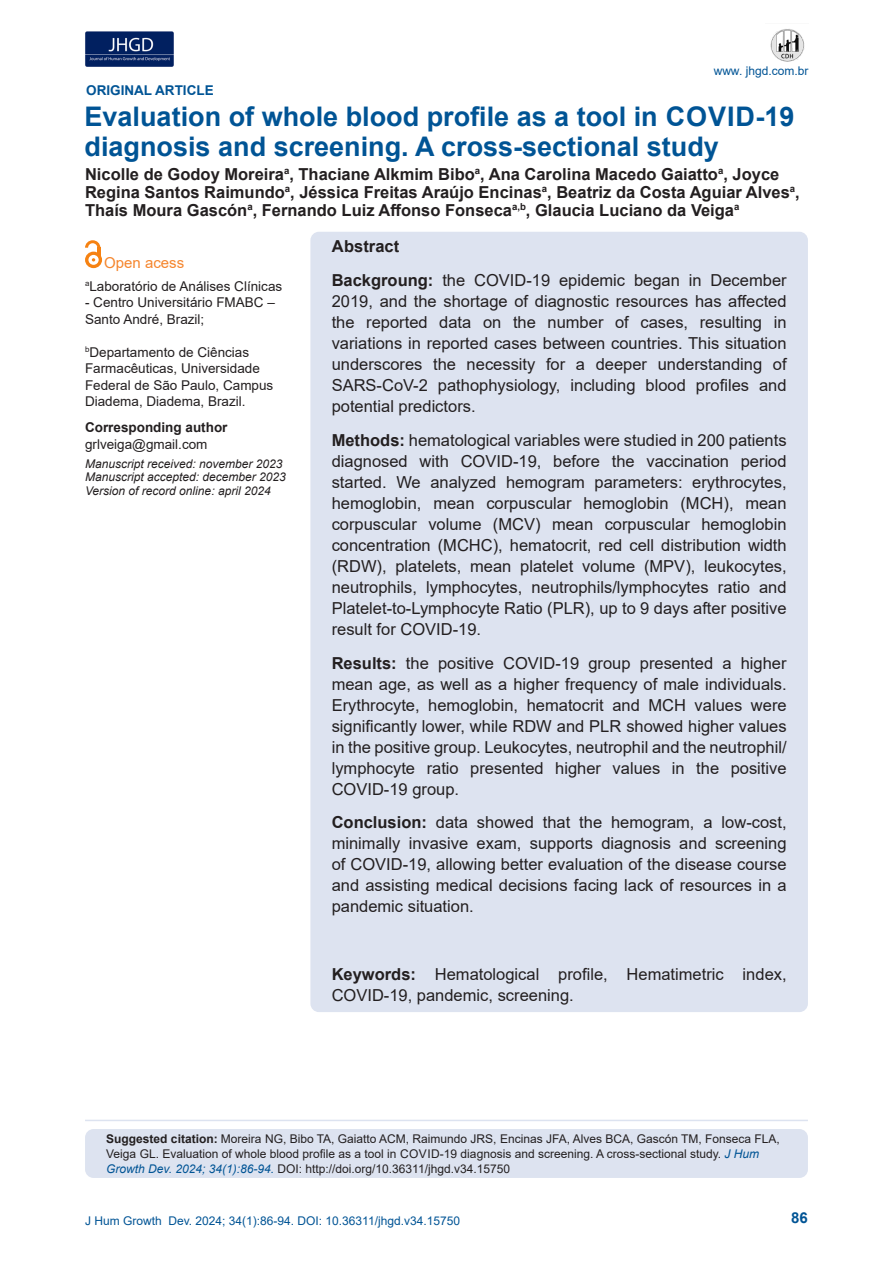
<style>
.page{position:relative;width:893px;height:1263px;background:#fff}
.page>*{position:absolute;margin:0;border:0;box-sizing:border-box;transform-origin:0 0}
.Título_4{font:700 27px/30px "Arial";color:#005495}
.t1{font:16.5px/21px "Arial";color:#231f20;text-align:justify}
.t2{font:700 16.5px/18px "Arial";color:#231f20}
.t3{font:15px "Arial";color:#f5862e}
.t4{font:700 15px "Arial";color:#005495}
.t5{font:13.5px/16.5px "Arial";color:#231f20}
.t6{font:700 13.5px "Arial";color:#231f20}
.t7{font:700 13.5px "Arial";color:#005495}
.t8{font:12px/15px "Arial";color:#231f20}
.t9{font:italic 12px "Arial";color:#231f20}
.t10{font:12px "Arial";color:#005495}
.s1{font-weight:700}
.s2{font-style:italic;color:#005495}
</style>
<div class="page">
<img style="left:85px;top:31px;width:89px;height:35px">
<img style="left:770px;top:29px;width:35px;height:33px">
<div style="left:310px;top:232px;width:498px;height:780px;background:#dde3f0;border-radius:9px"></div>
<div style="left:85px;top:1129px;width:723px;height:49px;background:#dde3f0;border-radius:9px"></div>
<div style="left:85px;top:252px;width:17px;height:16px;background:#f68212;border-radius:50%"></div>
<svg style="left:88px;top:255px;width:11px;height:10px"></svg>
<svg style="left:85px;top:240px;width:15px;height:21px"></svg>
<hr style="left:85px;top:1120px;width:723px;height:1px;background:#dde3f0">
<p class="t7" style="left:86px;top:81px;width:129px">ORIGINAL ARTICLE</p>
<p class="t10" style="left:714px;top:62px;width:96px">www. jhgd.com.br</p>
<p class="Título_4" style="left:85px;top:102px;width:711px">Evaluation of whole blood profile as a tool in COVID-19 diagnosis and screening. A cross-sectional study</p>
<p class="t2" style="left:85px;top:165px;width:716px">Nicolle de Godoy Moreira<sup>a</sup>, Thaciane Alkmim Bibo<sup>a</sup>, Ana Carolina Macedo Gaiatto<sup>a</sup>, Joyce<br>Regina Santos Raimundo<sup>a</sup>, Jéssica Freitas Araújo Encinas<sup>a</sup>, Beatriz da Costa Aguiar Alves<sup>a</sup>,<br>Thaís Moura Gascón<sup>a</sup>, Fernando Luiz Affonso Fonseca<sup>a,b</sup>, Glaucia Luciano da Veiga<sup>a</sup></p>
<p class="t3" style="left:104px;top:252px;width:82px">Open acess</p>
<p class="t5" style="left:85px;top:277px;width:199px"><sup>a</sup>Laboratório de Análises Clínicas</p>
<p class="t5" style="left:85px;top:294px;width:191px">- Centro Universitário FMABC –<br>Santo André, Brazil;</p>
<p class="t5" style="left:85px;top:343px;width:190px"><sup>b</sup>Departamento de Ciências<br>Farmacêuticas, Universidade<br>Federal de São Paulo, Campus<br>Diadema, Diadema, Brazil.</p>
<p class="t6" style="left:85px;top:418px;width:144px">Corresponding author</p>
<p class="t5" style="left:85px;top:436px;width:124px">grlveiga@gmail.com</p>
<p class="t9" style="left:85px;top:456px;width:199px">Manuscript received: november 2023</p>
<p class="t9" style="left:85px;top:469px;width:202px">Manuscript accepted: december 2023</p>
<p class="t9" style="left:85px;top:483px;width:187px">Version of record online: april 2024</p>
<p class="t2" style="left:332px;top:238px;width:69px">Abstract</p>
<p class="t1" style="left:332px;top:270px;width:456px"><span class="s1">Backgroung:</span> the COVID-19 epidemic began in December 2019, and the shortage of diagnostic resources has affected the reported data on the number of cases, resulting in variations in reported cases between countries. This situation underscores the necessity for a deeper understanding of SARS-CoV-2 pathophysiology, including blood profiles and potential predictors.</p>
<p class="t1" style="left:332px;top:429px;width:456px"><span class="s1">Methods:</span> hematological variables were studied in 200 patients diagnosed with COVID-19, before the vaccination period started. We analyzed hemogram parameters: erythrocytes, hemoglobin, mean corpuscular hemoglobin (MCH), mean corpuscular volume (MCV) mean corpuscular hemoglobin concentration (MCHC), hematocrit, red cell distribution width (RDW), platelets, mean platelet volume (MPV), leukocytes, neutrophils, lymphocytes, neutrophils/lymphocytes ratio and Platelet-to-Lymphocyte Ratio (PLR), up to 9 days after positive result for COVID-19.</p>
<p class="t1" style="left:332px;top:652px;width:456px"><span class="s1">Results:</span> the positive COVID-19 group presented a higher mean age, as well as a higher frequency of male individuals.<br>Erythrocyte, hemoglobin, hematocrit and MCH values were significantly lower, while RDW and PLR showed higher values in the positive group. Leukocytes, neutrophil and the neutrophil/ lymphocyte ratio presented higher values in the positive COVID-19 group.</p>
<p class="t1" style="left:332px;top:812px;width:456px"><span class="s1">Conclusion:</span> data showed that the hemogram, a low-cost, minimally invasive exam, supports diagnosis and screening of COVID-19, allowing better evaluation of the disease course and assisting medical decisions facing lack of resources in a pandemic situation.</p>
<p class="t1" style="left:332px;top:963px;width:456px"><span class="s1">Keywords:</span> Hematological profile, Hematimetric index,<br>COVID-19, pandemic, screening.</p>
<p class="t8" style="left:106px;top:1131px;width:675px"><span class="s1">Suggested citation:</span> Moreira NG, Bibo TA, Gaiatto ACM, Raimundo JRS, Encinas JFA, Alves BCA, Gascón TM, Fonseca FLA,<br>Veiga GL. Evaluation of whole blood profile as a tool in COVID-19 diagnosis and screening. A cross-sectional study. <span class="s2">J Hum<br>Growth Dev. 2024; 34(1):86-94.</span> DOI: http://doi.org/10.36311/jhgd.v34.15750</p>
<p class="t10" style="left:85px;top:1212px;width:377px">J Hum Growth Dev. 2024; 34(1):86-94. DOI: 10.36311/jhgd.v34.15750</p>
<p class="t4" style="left:791px;top:1207px;width:18px">86</p>
</div>
